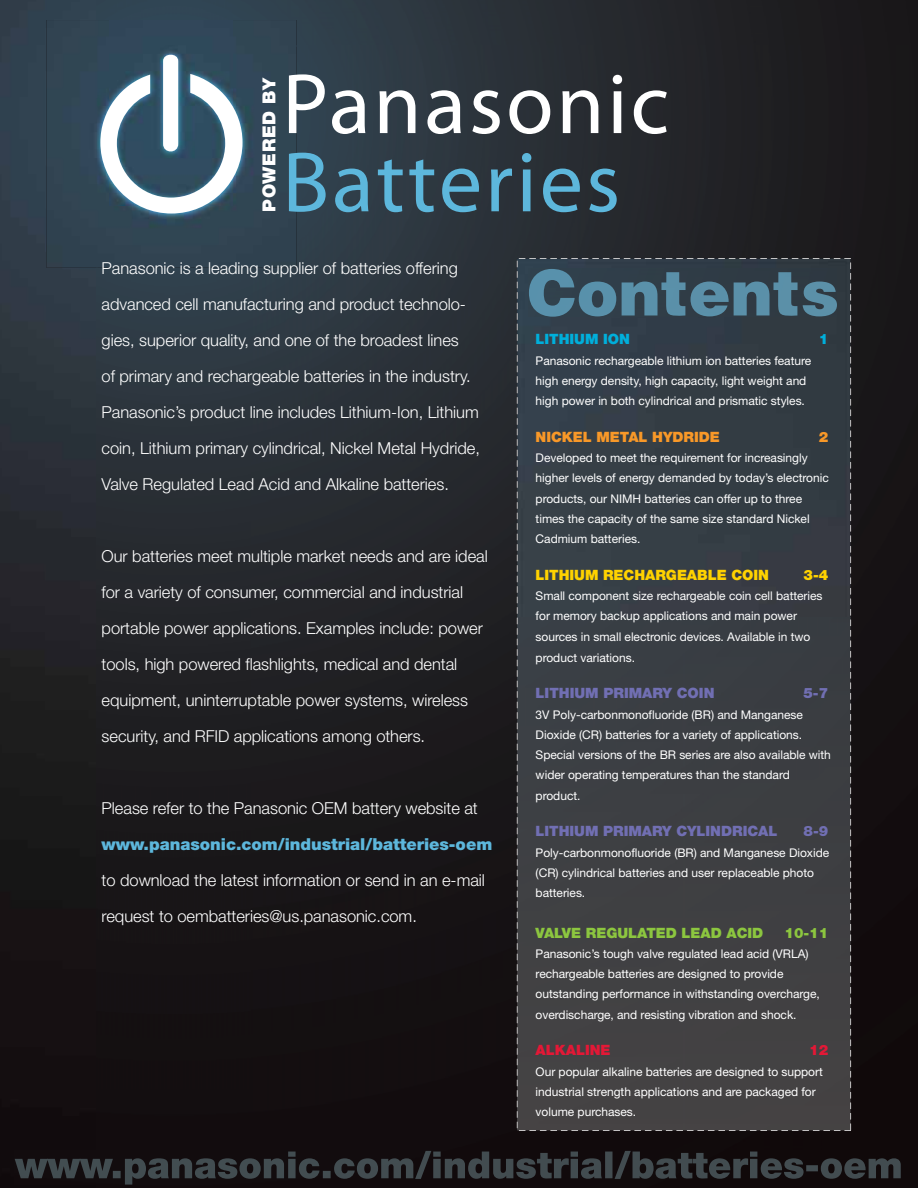
<style>
.page{position:relative;width:918px;height:1188px;background:#fff}
.page>*{position:absolute;margin:0;border:0;box-sizing:border-box;transform-origin:0 0}
.t1{font:900 18px "Helvetica Neue";letter-spacing:.035em;color:#fff}
.t2{font:300 16.5px/36px "Helvetica Neue";letter-spacing:-.005em;color:#fff}
.t3{font:900 16.5px "Helvetica Neue";letter-spacing:-.005em;color:#5db7dc}
.t4{font:900 14.25px "Helvetica Neue";color:#716fb3}
.t5{font:900 14.25px "Helvetica Neue";letter-spacing:-.005em;color:#8cc63f}
.t6{font:900 14.25px "Helvetica Neue";letter-spacing:-.005em;color:#ffd200}
.t7{font:900 14.25px "Helvetica Neue";letter-spacing:-.005em;color:#f89828}
.t8{font:900 14.25px "Helvetica Neue";letter-spacing:-.005em;color:#00afdb}
.t9{font:900 14.25px "Helvetica Neue";letter-spacing:-.005em;color:#e31836}
.t10{font:12px/20.2px "Helvetica Neue";letter-spacing:-.005em;color:#fff}
</style>
<div class="page">
<img style="left:46px;top:268px;width:50px;height:920px">
<img style="left:253px;top:46px;width:309px;height:417px">
<img style="left:562px;top:46px;width:311px;height:260px">
<img style="left:96px;top:268px;width:157px;height:920px">
<img style="left:822px;top:306px;width:51px;height:882px">
<img style="left:252px;top:463px;width:265px;height:418px">
<div style="left:252px;top:881px;width:310px;height:307px;background:#141011"></div>
<div style="left:562px;top:1131px;width:260px;height:57px;background:#110a0c"></div>
<img style="left:0;top:0;width:918px;height:46px">
<img style="left:0;top:45px;width:46px;height:1143px">
<img style="left:873px;top:45px;width:45px;height:1143px">
<div style="left:109px;top:1px;width:124px;height:19px;background:#304554"></div>
<div style="left:46px;top:20px;width:251px;height:248px;background:#314653"></div>
<svg style="left:100px;top:53px;width:143px;height:161px"></svg>
<svg style="left:289px;top:74px;width:36px;height:59px"></svg>
<svg style="left:332px;top:90px;width:33px;height:44px"></svg>
<svg style="left:380px;top:90px;width:35px;height:43px"></svg>
<svg style="left:427px;top:90px;width:34px;height:44px"></svg>
<svg style="left:472px;top:90px;width:28px;height:44px"></svg>
<svg style="left:509px;top:90px;width:41px;height:44px"></svg>
<svg style="left:562px;top:90px;width:36px;height:43px"></svg>
<svg style="left:613px;top:75px;width:9px;height:58px"></svg>
<svg style="left:634px;top:90px;width:33px;height:44px"></svg>
<svg style="left:289px;top:153px;width:37px;height:59px;background:#477e98"></svg>
<svg style="left:335px;top:169px;width:33px;height:43px"></svg>
<svg style="left:378px;top:159px;width:25px;height:53px"></svg>
<svg style="left:409px;top:159px;width:25px;height:53px"></svg>
<svg style="left:442px;top:169px;width:37px;height:43px;background:#427187"></svg>
<svg style="left:491px;top:169px;width:21px;height:42px"></svg>
<svg style="left:522px;top:153px;width:9px;height:58px"></svg>
<svg style="left:543px;top:169px;width:37px;height:43px;background:#406d81"></svg>
<svg style="left:589px;top:169px;width:28px;height:43px"></svg>
<svg style="left:517px;top:258px;width:334px;height:873px;background:#3b3f44"></svg>
<img style="left:15px;top:1151px;width:886px;height:34px">
<img style="left:15px;top:1152px;width:363px;height:33px">
<img style="left:529px;top:269px;width:308px;height:48px">
<h1 class="t1" style="left:263px;top:212px;width:135px;rotate:-90deg">POWERED BY</h1>
<p class="t2" style="left:102px;top:252px;width:380px">Panasonic is a leading supplier of batteries offering advanced cell manufacturing and product technolo&shy;gies, superior quality, and one of the broadest lines<br>of primary and rechargeable batteries in the industry.<br>Panasonic’s product line includes Lithium-Ion, Lithium coin, Lithium primary cylindrical, Nickel Metal Hydride, Valve Regulated Lead Acid and Alkaline batteries.</p>
<p class="t2" style="left:102px;top:540px;width:388px">Our batteries meet multiple market needs and are ideal for a variety of consumer, commercial and industrial portable power applications. Examples include: power tools, high powered flashlights, medical and dental equipment, uninterruptable power systems, wireless security, and RFID applications among others.</p>
<h2 class="t2" style="left:102px;top:792px;width:378px">Please refer to the Panasonic OEM battery website at</h2>
<h2 class="t3" style="left:102px;top:838px;width:392px">www.panasonic.com/industrial/batteries-oem</h2>
<h2 class="t2" style="left:102px;top:864px;width:385px">to download the latest information or send in an e-mail request to oembatteries@us.panasonic.com.</h2>
<p class="t8" style="left:536px;top:334px;width:96px">LITHIUM ION</p>
<p class="t8" style="left:819px;top:334px;width:11px">1</p>
<p class="t10" style="left:536px;top:351px;width:277px">Panasonic rechargeable lithium ion batteries feature high energy density, high capacity, light weight and high power in both cylindrical and prismatic styles.</p>
<p class="t7" style="left:536px;top:432px;width:186px">NICKEL METAL HYDRIDE</p>
<p class="t7" style="left:819px;top:432px;width:11px">2</p>
<p class="t10" style="left:536px;top:449px;width:295px">Developed to meet the requirement for increasingly higher levels of energy demanded by today’s electronic products, our NIMH batteries can offer up to three times the capacity of the same size standard Nickel Cadmium batteries.</p>
<p class="t6" style="left:536px;top:570px;width:235px">LITHIUM RECHARGEABLE COIN</p>
<p class="t6" style="left:804px;top:570px;width:26px">3-4</p>
<p class="t10" style="left:536px;top:587px;width:288px">Small component size rechargeable coin cell batteries for memory backup applications and main power sources in small electronic devices. Available in two product variations.</p>
<p class="t4" style="left:536px;top:688px;width:180px">LITHIUM PRIMARY COIN</p>
<p class="t4" style="left:803px;top:688px;width:26px">5-7</p>
<p class="t10" style="left:536px;top:705px;width:297px">3V Poly-carbonmonofluoride (BR) and Manganese Dioxide (CR) batteries for a variety of applications.<br>Special versions of the BR series are also available with wider operating temperatures than the standard product.</p>
<p class="t4" style="left:536px;top:826px;width:243px">LITHIUM PRIMARY CYLINDRICAL</p>
<p class="t4" style="left:804px;top:826px;width:26px">8-9</p>
<p class="t10" style="left:536px;top:843px;width:295px">Poly-carbonmonofluoride (BR) and Manganese Dioxide (CR) cylindrical batteries and user replaceable photo batteries.</p>
<p class="t5" style="left:536px;top:927px;width:229px">VALVE REGULATED LEAD ACID</p>
<p class="t5" style="left:785px;top:927px;width:45px">10-11</p>
<p class="t10" style="left:536px;top:945px;width:286px">Panasonic’s tough valve regulated lead acid (VRLA) rechargeable batteries are designed to provide outstanding performance in withstanding overcharge, overdischarge, and resisting vibration and shock.</p>
<p class="t9" style="left:536px;top:1045px;width:76px">ALKALINE</p>
<p class="t9" style="left:809px;top:1045px;width:20px">12</p>
<p class="t10" style="left:536px;top:1062px;width:289px">Our popular alkaline batteries are designed to support industrial strength applications and are packaged for volume purchases.</p>
</div>
